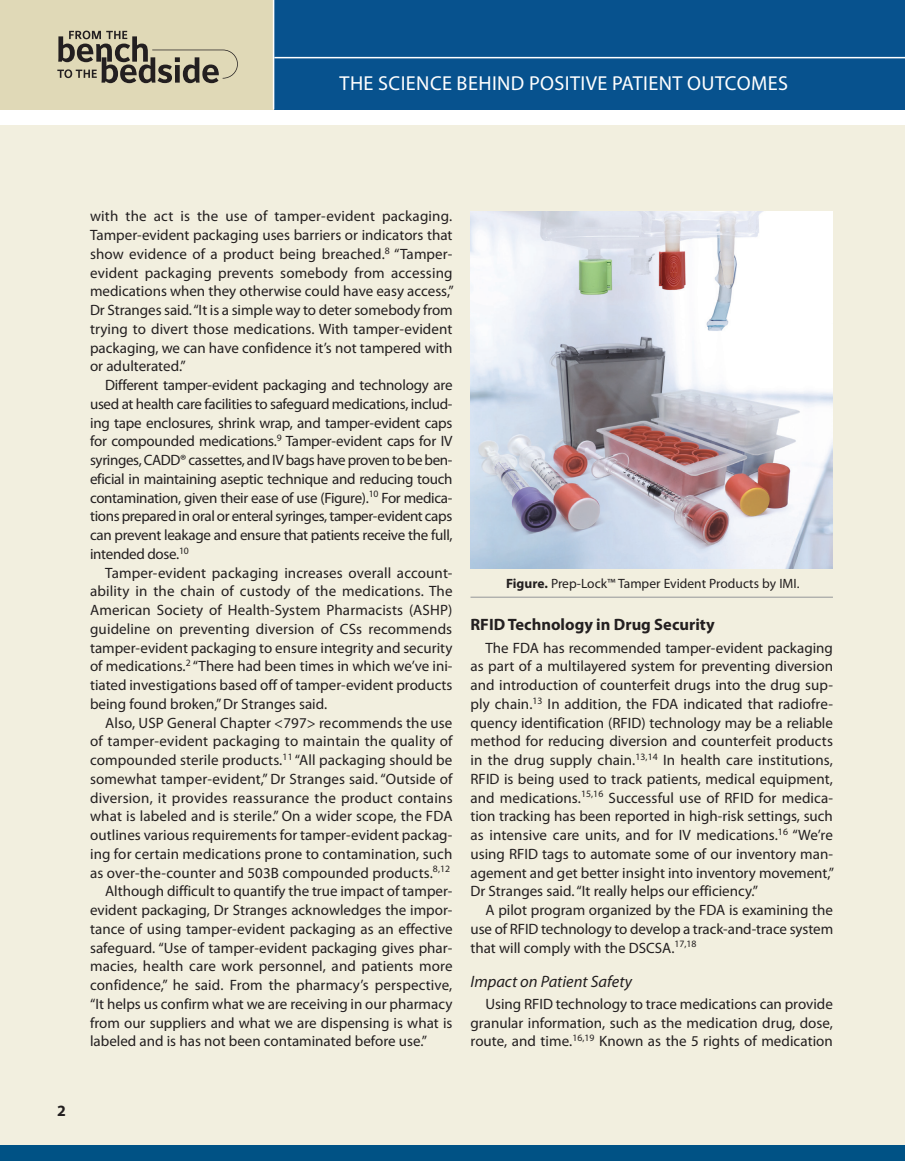
<style>
.page{position:relative;width:905px;height:1161px;background:#fff}
.page>*{position:absolute;margin:0;border:0;box-sizing:border-box;transform-origin:0 0}
.t1{font:20.25px "Myriad Pro";letter-spacing:.02em;color:#fff}
.Subhead{font:700 16.5px "Myriad Pro";color:#231f20}
.Subhead2{font:italic 16.5px "Myriad Pro";color:#231f20}
.t2{font:700 15.75px "Myriad Pro";color:#231f20}
.Text{font:15px/18.8px "Myriad Pro";color:#231f20;text-align:justify}
.t3{font:13.5px "Myriad Pro";color:#231f20}
.s1{font-weight:700}
</style>
<div class="page">
<div style="left:0;top:0;width:904px;height:1161px;background:#f2efdf"></div>
<div style="left:0;top:0;width:904px;height:110px;background:#07528e"></div>
<div style="left:0;top:0;width:273px;height:110px;background:#e0d9b7"></div>
<hr style="left:273px;top:0;width:1px;height:110px;background:#fff">
<div style="left:0;top:1146px;width:904px;height:15px;background:#005285"></div>
<div style="left:0;top:110px;width:904px;height:14px;background:#fff"></div>
<hr style="left:274px;top:57px;width:630px;height:1px;background:#fff">
<hr style="left:470px;top:597px;width:362px;height:1px;background:#939598">
<svg style="left:57px;top:31px;width:181px;height:52px"></svg>
<img style="left:470px;top:212px;width:362px;height:356px">
<p class="t1" style="left:339px;top:72px;width:450px">THE SCIENCE BEHIND POSITIVE PATIENT OUTCOMES</p>
<p class="t2" style="left:57px;top:1102px;width:10px">2</p>
<p class="Text" style="left:90px;top:207px;width:365px">with the act is the use of tamper-evident packaging.<br>Tamper-evident packaging uses barriers or indicators that show evidence of a product being breached.<sup>8</sup> “Tamper&shy;evident packaging prevents somebody from accessing medications when they otherwise could have easy access,” Dr Stranges said. “It is a simple way to deter somebody from trying to divert those medications. With tamper-evident packaging, we can have confidence it’s not tampered with or adulterated.”</p>
<p class="Text" style="left:90px;top:376px;width:364px;text-indent:15px">Different tamper-evident packaging and technology are used at health care facilities to safeguard medications, includ&shy;ing tape enclosures, shrink wrap, and tamper-evident caps for compounded medications.<sup>9</sup> Tamper-evident caps for IV syringes, CADD® cassettes, and IV bags have proven to be ben&shy;eficial in maintaining aseptic technique and reducing touch contamination, given their ease of use (Figure).<sup>10</sup> For medica&shy;tions prepared in oral or enteral syringes, tamper-evident caps can prevent leakage and ensure that patients receive the full, intended dose.<sup>10</sup></p>
<p class="Text" style="left:90px;top:563px;width:364px;text-indent:15px">Tamper-evident packaging increases overall account&shy;ability in the chain of custody of the medications. The American Society of Health-System Pharmacists (ASHP) guideline on preventing diversion of CSs recommends tamper-evident packaging to ensure integrity and security of medications.<sup>2</sup> “There had been times in which we’ve ini&shy;tiated investigations based off of tamper-evident products being found broken,” Dr Stranges said.</p>
<p class="Text" style="left:90px;top:713px;width:364px;text-indent:15px">Also, USP General Chapter &lt;797&gt; recommends the use of tamper-evident packaging to maintain the quality of compounded sterile products.<sup>11</sup> “All packaging should be somewhat tamper-evident,” Dr Stranges said. “Outside of diversion, it provides reassurance the product contains what is labeled and is sterile.” On a wider scope, the FDA outlines various requirements for tamper-evident packag&shy;ing for certain medications prone to contamination, such as over-the-counter and 503B compounded products.<sup>8,12</sup></p>
<p class="Text" style="left:90px;top:882px;width:364px;text-indent:15px">Although difficult to quantify the true impact of tamper&shy;evident packaging, Dr Stranges acknowledges the impor&shy;tance of using tamper-evident packaging as an effective safeguard. “Use of tamper-evident packaging gives phar&shy;macies, health care work personnel, and patients more confidence,” he said. From the pharmacy’s perspective, “It helps us confirm what we are receiving in our pharmacy from our suppliers and what we are dispensing is what is labeled and is has not been contaminated before use.”</p>
<p class="t3" style="left:506px;top:576px;width:295px"><span class="s1">Figure.</span> Prep-Lock™ Tamper Evident Products by IMI.</p>
<p class="Subhead" style="left:470px;top:616px;width:246px">RFID Technology in Drug Security</p>
<p class="Text" style="left:470px;top:638px;width:365px;text-indent:15px">The FDA has recommended tamper-evident packaging as part of a multilayered system for preventing diversion and introduction of counterfeit drugs into the drug sup&shy;ply chain.<sup>13</sup> In addition, the FDA indicated that radiofre&shy;quency identification (RFID) technology may be a reliable method for reducing diversion and counterfeit products in the drug supply chain.<sup>13,14</sup> In health care institutions, RFID is being used to track patients, medical equipment, and medications.<sup>15,16</sup> Successful use of RFID for medica&shy;tion tracking has been reported in high-risk settings, such as intensive care units, and for IV medications.<sup>16</sup> “We’re using RFID tags to automate some of our inventory man&shy;agement and get better insight into inventory movement,” Dr Stranges said. “It really helps our efficiency.”</p>
<p class="Text" style="left:470px;top:901px;width:364px;text-indent:15px">A pilot program organized by the FDA is examining the use of RFID technology to develop a track-and-trace system that will comply with the DSCSA.<sup>17,18</sup></p>
<p class="Subhead2" style="left:470px;top:973px;width:163px">Impact on Patient Safety</p>
<p class="Text" style="left:470px;top:995px;width:364px;text-indent:15px">Using RFID technology to trace medications can provide granular information, such as the medication drug, dose, route, and time.<sup>16,19</sup> Known as the 5 rights of medication</p>
</div>
